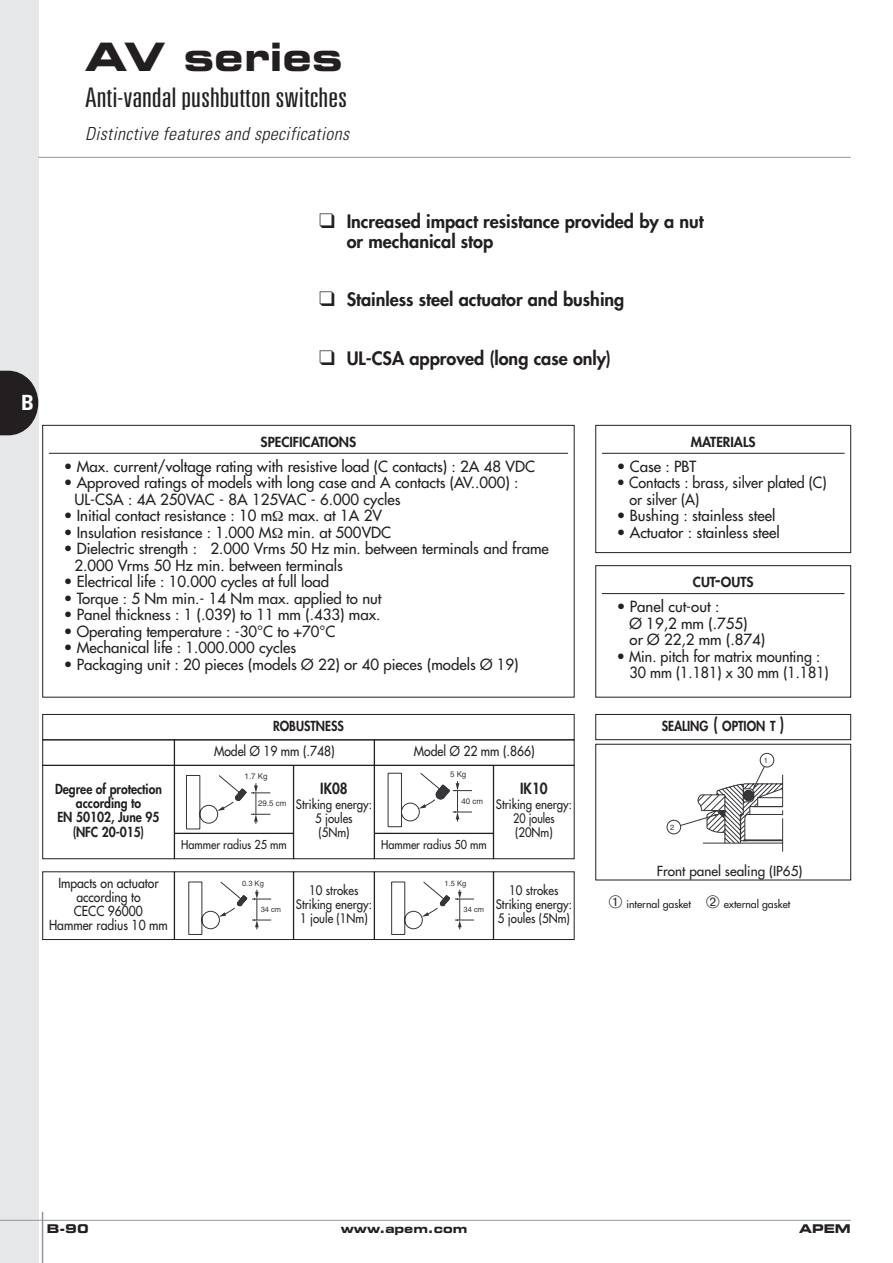
<style>
.page{position:relative;width:893px;height:1263px;background:#fff}
.page>*{position:absolute;margin:0;border:0;box-sizing:border-box;transform-origin:0 0}
.t1{font:700 expanded 39px "Square 721 BT";color:#231f20}
.t2{font:300 ultra-condensed 27px "Univers";color:#231f20;scale:1.3 1}
.t3{font:700 condensed 21px "Univers";color:#fff}
.t4{font:800 18px/19.5px "Futura";color:#231f20}
.t5{font:italic 300 condensed 18px "Univers";letter-spacing:.02em;color:#231f20}
.t6{font:15px/16.5px "Futura";color:#231f20}
.t7{font:15px/16.5px "Futura";color:#231f20;scale:.95 1}
.t8{font:800 15px "Futura";color:#231f20;scale:.9 1}
.t9{font:13.5px/14.2px "Futura";color:#231f20;text-align:center;scale:.9 1}
.t10{font:800 13.5px/14.2px "Futura";color:#231f20;text-align:center;scale:.9 1}
.t11{font:800 13.5px "Futura";color:#231f20}
.t12{font:13.5px "Futura";color:#231f20}
.t13{font:12.75px/14.2px "Futura";color:#231f20;text-align:center;scale:.9 1}
.t14{font:12px "Futura";color:#231f20;scale:.9 1}
.t15{font:700 expanded 12px "Square 721 BT";color:#231f20}
.t16{font:10.5px "Futura";color:#231f20}
.t17{font:7.95px "Helvetica";color:#363539}
.t18{font:7.5px "Helvetica";color:#363539}
.s1{font-size:18px}
</style>
<div class="page">
<div style="left:0;top:0;width:38px;height:1263px;background:#e6e7e9"></div>
<hr style="left:0;top:1220px;width:850px;height:1px;background:#939598">
<hr style="left:42px;top:1212px;width:1px;height:51px;background:#939598">
<hr style="left:38px;top:157px;width:812px;height:1px;background:#939598">
<svg style="left:0;top:371px;width:38px;height:64px;background:#413e3f"></svg>
<svg style="left:42px;top:425px;width:533px;height:140px"></svg>
<svg style="left:595px;top:425px;width:256px;height:129px"></svg>
<svg style="left:42px;top:565px;width:809px;height:201px"></svg>
<div style="left:43px;top:714px;width:531px;height:26px;border:1px solid #231f20"></div>
<div style="left:595px;top:714px;width:255px;height:26px;border:1px solid #231f20"></div>
<div style="left:43px;top:872px;width:131px;height:68px;border:1px solid #231f20"></div>
<svg style="left:188px;top:881px;width:84px;height:54px"></svg>
<div style="left:174px;top:872px;width:119px;height:68px;border:1px solid #231f20"></div>
<div style="left:293px;top:872px;width:81px;height:68px;border:1px solid #231f20"></div>
<div style="left:493px;top:872px;width:81px;height:68px;border:1px solid #231f20"></div>
<svg style="left:391px;top:881px;width:83px;height:54px"></svg>
<div style="left:374px;top:872px;width:119px;height:68px;border:1px solid #231f20"></div>
<div style="left:43px;top:765px;width:131px;height:94px;border:1px solid #231f20"></div>
<div style="left:174px;top:833px;width:119px;height:26px;border:1px solid #231f20"></div>
<div style="left:374px;top:833px;width:119px;height:26px;border:1px solid #231f20"></div>
<div style="left:293px;top:765px;width:81px;height:94px;border:1px solid #231f20"></div>
<svg style="left:186px;top:775px;width:85px;height:55px"></svg>
<div style="left:174px;top:765px;width:119px;height:68px;border:1px solid #231f20"></div>
<div style="left:493px;top:765px;width:81px;height:94px;border:1px solid #231f20"></div>
<svg style="left:387px;top:772px;width:85px;height:56px"></svg>
<div style="left:374px;top:765px;width:119px;height:68px;border:1px solid #231f20"></div>
<div style="left:595px;top:744px;width:255px;height:136px;border:1px solid #231f20"></div>
<div style="left:759px;top:753px;width:15px;height:14px;border:1px solid #363539;border-radius:50%"></div>
<svg style="left:666px;top:765px;width:117px;height:87px"></svg>
<svg style="left:273px;top:511px;width:10px;height:10px"></svg>
<svg style="left:272px;top:527px;width:10px;height:11px"></svg>
<h1 class="t1" style="left:85px;top:43px;width:259px">AV series</h1>
<h2 class="t2" style="left:85px;top:87px;width:203px">Anti-vandal pushbutton switches</h2>
<p class="t5" style="left:85px;top:127px;width:266px">Distinctive features and specifications</p>
<h3 class="t3" style="left:21px;top:395px;width:14px">B</h3>
<p class="t4" style="left:347px;top:213px;width:358px;text-indent:-28px">❑ Increased impact resistance provided by a nut or mechanical stop</p>
<p class="t4" style="left:319px;top:291px;width:307px">❑ Stainless steel actuator and bushing</p>
<p class="t4" style="left:319px;top:350px;width:293px">❑ UL-CSA approved (long case only)</p>
<p class="t11" style="left:260px;top:435px;width:97px">SPECIFICATIONS</p>
<p class="t6" style="left:64px;top:459px;width:473px">• Max. current/voltage rating with resistive load (C contacts) : 2A 48 VDC</p>
<p class="t6" style="left:74px;top:476px;width:445px;text-indent:-11px">• Approved ratings of models with long case and A contacts (AV..000) :<br>UL-CSA : 4A 250VAC - 8A 125VAC - 6.000 cycles</p>
<p class="t6" style="left:64px;top:509px;width:320px">• Initial contact resistance : 10 m max. at 1A 2V</p>
<p class="t6" style="left:64px;top:525px;width:329px">• Insulation resistance : 1.000 M min. at 500VDC</p>
<p class="t6" style="left:74px;top:542px;width:476px;text-indent:-11px">• Dielectric strength : 2.000 Vrms 50 Hz min. between terminals and frame<br>2.000 Vrms 50 Hz min. between terminals</p>
<p class="t6" style="left:64px;top:575px;width:267px">• Electrical life : 10.000 cycles at full load</p>
<p class="t6" style="left:64px;top:591px;width:319px">• Torque : 5 Nm min.- 14 Nm max. applied to nut</p>
<p class="t6" style="left:64px;top:608px;width:318px">• Panel thickness : 1 (.039) to 11 mm (.433) max.</p>
<p class="t6" style="left:64px;top:624px;width:273px">• Operating temperature : -30°C to +70°C</p>
<p class="t6" style="left:64px;top:641px;width:234px">• Mechanical life : 1.000.000 cycles</p>
<p class="t6" style="left:64px;top:657px;width:456px">• Packaging unit : 20 pieces (models Ø 22) or 40 pieces (models Ø 19)</p>
<p class="t11" style="left:691px;top:435px;width:66px">MATERIALS</p>
<p class="t6" style="left:616px;top:459px;width:81px">• Case : PBT</p>
<p class="t7" style="left:629px;top:476px;width:209px;text-indent:-13px">• Contacts : brass, silver plated (C) or silver (A)</p>
<p class="t6" style="left:616px;top:509px;width:160px">• Bushing : stainless steel</p>
<p class="t6" style="left:616px;top:525px;width:164px">• Actuator : stainless steel</p>
<p class="t11" style="left:693px;top:576px;width:62px">CUT<span class="s1">-</span>OUTS</p>
<p class="t6" style="left:629px;top:599px;width:137px;text-indent:-13px">• Panel cut-out :<br>Ø 19,2 mm (.755)<br>or Ø 22,2 mm (.874)</p>
<p class="t7" style="left:629px;top:649px;width:211px;text-indent:-13px">• Min. pitch for matrix mounting :<br>30 mm (1.181) x 30 mm (1.181)</p>
<p class="t10" style="left:55px;top:783px;width:120px">Degree of protection according to<br>EN 50102, June 95 (NFC 20-015)</p>
<p class="t10" style="left:273px;top:720px;width:80px">ROBUSTNESS</p>
<p class="t10" style="left:661px;top:720px;width:138px">SEALING <span class="s1">(</span> OPTION T <span class="s1">)</span></p>
<p class="t9" style="left:214px;top:745px;width:136px">Model Ø 19 mm (.748)</p>
<p class="t9" style="left:414px;top:745px;width:136px">Model Ø 22 mm (.866)</p>
<p class="t18" style="left:763px;top:758px;width:6px">1</p>
<p class="t17" style="left:450px;top:771px;width:18px">5 Kg</p>
<p class="t17" style="left:461px;top:798px;width:23px">40 cm</p>
<p class="t17" style="left:244px;top:773px;width:24px">1.7 Kg</p>
<p class="t17" style="left:258px;top:800px;width:30px">29.5 cm</p>
<p class="t8" style="left:320px;top:782px;width:32px">IK08</p>
<p class="t13" style="left:296px;top:798px;width:86px">Striking energy:<br>5 joules<br>(5Nm)</p>
<p class="t14" style="left:181px;top:839px;width:119px">Hammer radius 25 mm</p>
<p class="t14" style="left:381px;top:839px;width:119px">Hammer radius 50 mm</p>
<p class="t8" style="left:520px;top:782px;width:32px">IK10</p>
<p class="t13" style="left:496px;top:798px;width:86px">Striking energy:<br>20 joules (20Nm)</p>
<p class="t18" style="left:670px;top:825px;width:6px">2</p>
<p class="t9" style="left:49px;top:876px;width:133px">Impacts on actuator according to<br>CECC 96000<br>Hammer radius 10 mm</p>
<p class="t18" style="left:242px;top:880px;width:23px">0.3 Kg</p>
<p class="t18" style="left:261px;top:907px;width:22px">34 cm</p>
<p class="t18" style="left:444px;top:880px;width:23px">1.5 Kg</p>
<p class="t13" style="left:296px;top:884px;width:86px">10 strokes<br>Striking energy:<br>1 joule (1Nm)</p>
<p class="t13" style="left:496px;top:884px;width:86px">10 strokes<br>Striking energy:<br>5 joules (5Nm)</p>
<p class="t18" style="left:463px;top:907px;width:22px">34 cm</p>
<p class="t12" style="left:656px;top:865px;width:147px">Front panel sealing (IP65)</p>
<p class="t16" style="left:608px;top:899px;width:183px">➀ internal gasket ➁ external gasket</p>
<p class="t15" style="left:47px;top:1225px;width:43px">B-90</p>
<p class="t15" style="left:341px;top:1225px;width:128px">www.apem.com</p>
<p class="t15" style="left:799px;top:1225px;width:53px">APEM</p>
</div>
